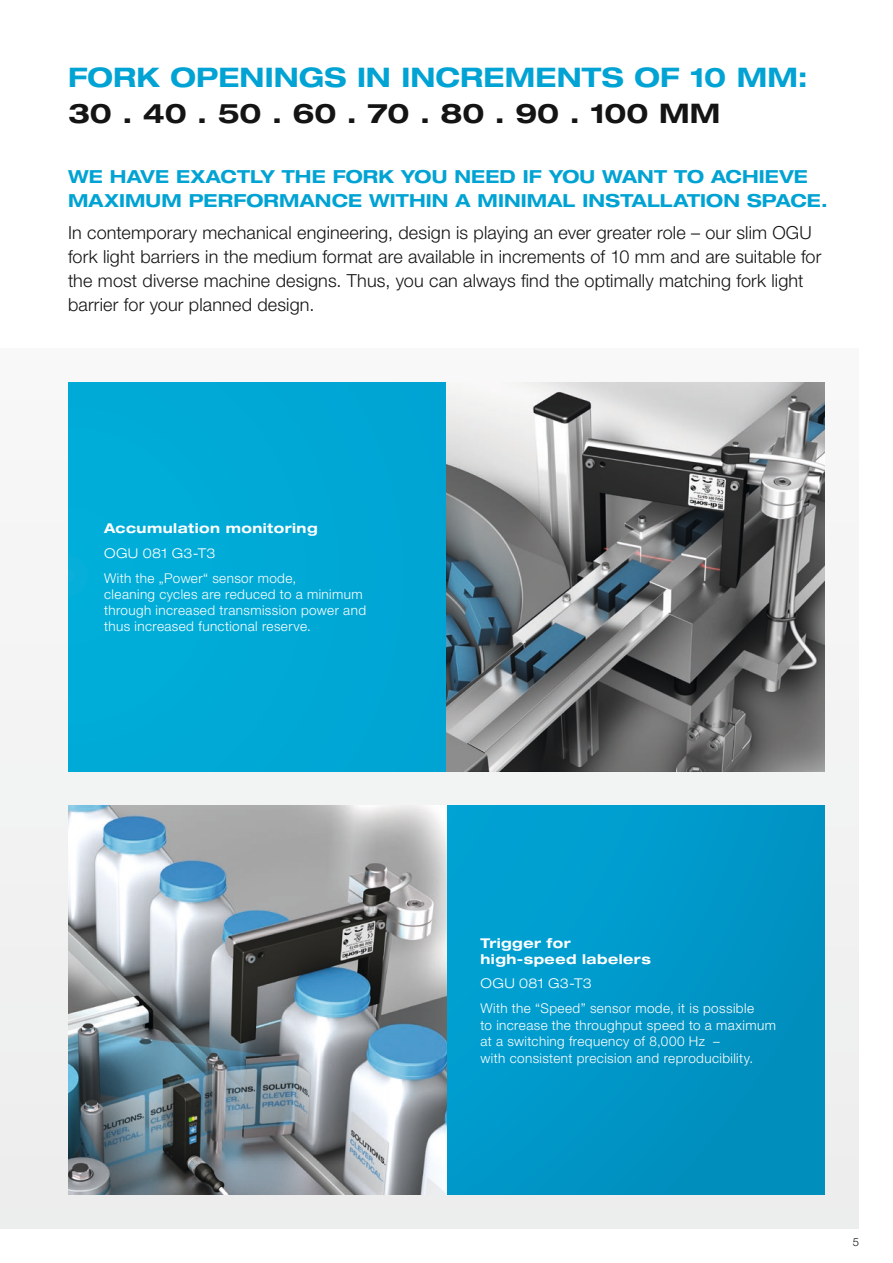
<style>
.page{position:relative;width:893px;height:1263px;background:#fff}
.page>*{position:absolute;margin:0;border:0;box-sizing:border-box;transform-origin:0 0}
.t1{font:700 expanded 27px "Helvetica Neue LTW1 G";letter-spacing:.005em;color:#00a3d3}
.t2{font:700 expanded 27px "Helvetica Neue LTW1 G";letter-spacing:-.01em;color:#131413}
.t3{font:300 18px/24px "Helvetica Neue LTW1 G";letter-spacing:.01em;color:#131413}
.t4{font:700 expanded 18px/24px "Helvetica Neue LTW1 G";letter-spacing:.005em;color:#00a3d3}
.t5{font:300 13.5px/16.2px "Helvetica Neue LTW1 G";letter-spacing:.03em;color:#fff}
.t6{font:700 expanded 13.5px/16.2px "Helvetica Neue LTW1 G";letter-spacing:.035em;color:#fff}
.t7{font:300 expanded 13.5px "Helvetica Neue LTW1 G";letter-spacing:.025em;color:#fff}
.t8{font:300 11.25px "Helvetica Neue LTW1 G";color:#131413}
</style>
<div class="page">
<div style="left:0;top:349px;width:859px;height:880px;background:#f2f3f3"></div>
<div style="left:68px;top:383px;width:378px;height:389px;background:#00a9d6"></div>
<div style="left:446px;top:806px;width:379px;height:389px;background:linear-gradient(to right,#00a0d2,#008fbe)"></div>
<img style="left:446px;top:383px;width:379px;height:389px">
<img style="left:68px;top:806px;width:378px;height:389px">
<h1 class="t1" style="left:68px;top:60px;width:741px">FORK OPENINGS IN INCREMENTS OF 10 MM:</h1>
<h1 class="t2" style="left:68px;top:96px;width:654px">30 . 40 . 50 . 60 . 70 . 80 . 90 . 100 MM</h1>
<h2 class="t4" style="left:68px;top:164px;width:761px">WE HAVE EXACTLY THE FORK YOU NEED IF YOU WANT TO ACHIEVE<br>MAXIMUM PERFORMANCE WITHIN A MINIMAL INSTALLATION SPACE.</h2>
<p class="t3" style="left:68px;top:221px;width:755px">In contemporary mechanical engineering, design is playing an ever greater role – our slim OGU fork light barriers in the medium format are available in increments of 10 mm and are suitable for the most diverse machine designs. Thus, you can always find the optimally matching fork light barrier for your planned design.</p>
<p class="t6" style="left:104px;top:520px;width:215px">Accumulation monitoring</p>
<p class="t7" style="left:104px;top:545px;width:113px">OGU 081 G3-T3</p>
<p class="t5" style="left:104px;top:569px;width:263px">With the „Power“ sensor mode,<br>cleaning cycles are reduced to a minimum through increased transmission power and thus increased functional reserve.</p>
<p class="t6" style="left:480px;top:934px;width:172px">Trigger for high-speed labelers</p>
<p class="t7" style="left:480px;top:975px;width:113px">OGU 081 G3-T3</p>
<p class="t5" style="left:480px;top:1000px;width:297px">With the “Speed” sensor mode, it is possible<br>to increase the throughput speed to a maximum at a switching frequency of 8,000 Hz –<br>with consistent precision and reproducibility.</p>
<p class="t8" style="left:853px;top:1234px;width:8px">5</p>
</div>
